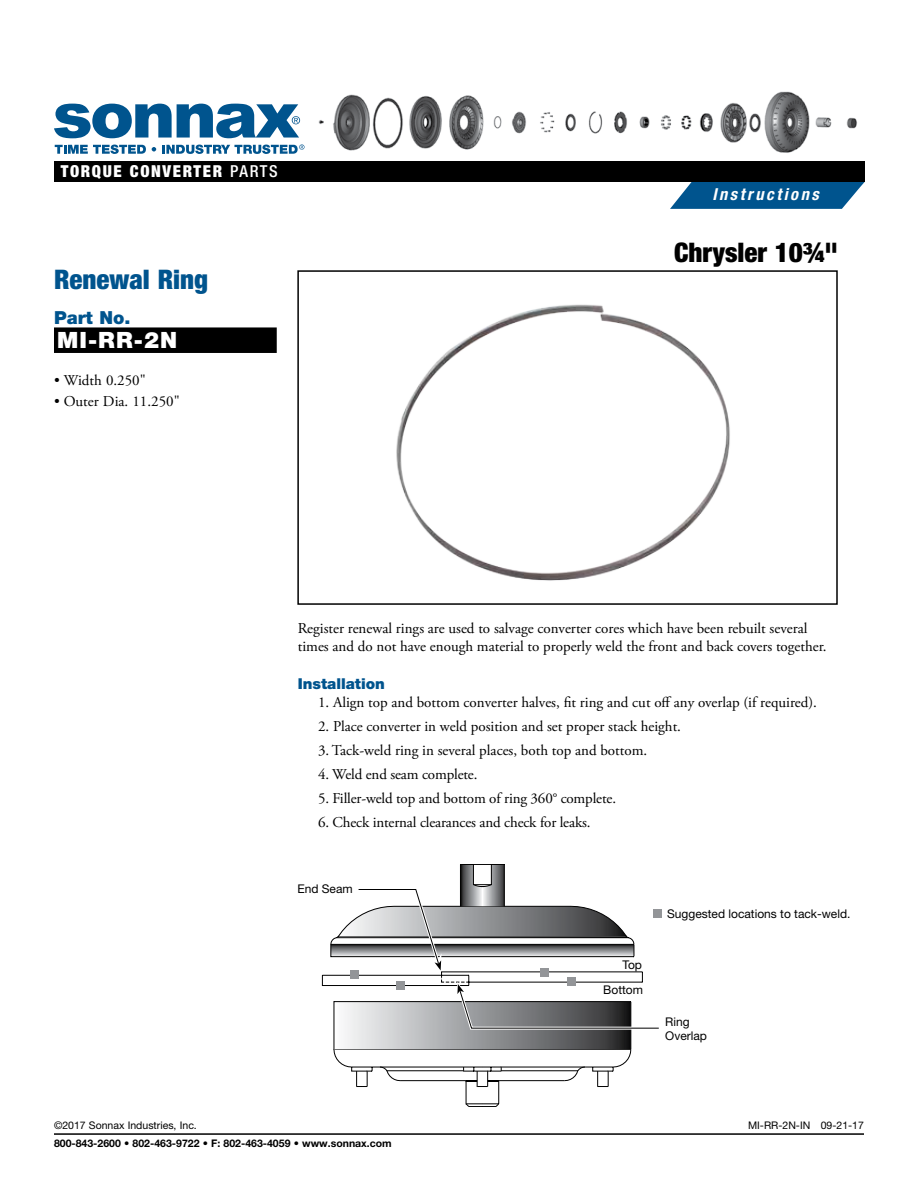
<style>
.page{position:relative;width:918px;height:1188px;background:#fff}
.page>*{position:absolute;margin:0;border:0;box-sizing:border-box;transform-origin:0 0}
.t1{font:900 condensed 27px "Helvetica Neue LT Std";color:#000}
.t2{font:900 condensed 27px "Helvetica Neue LT Std";color:#00548e}
.t3{font:900 22.5px "Helvetica Neue LT Std";color:#fff}
.t4{font:900 18px "Helvetica Neue LT Std";color:#00548e}
.t5{font:900 condensed 16.5px "Helvetica Neue LT Std";letter-spacing:.1em;color:#fff}
.t6{font:italic 700 condensed 16.5px "Helvetica Neue LT Std";letter-spacing:.155em;color:#fff}
.t7{font:15px/18px "Adobe Garamond Pro";color:#000}
.t8{font:900 15px "Helvetica Neue LT Std";color:#00548e}
.t9{font:12px/14.4px "Helvetica Neue LT Std";color:#000}
.t10{font:700 10.5px "Helvetica Neue LT Std";color:#000}
.t11{font:10.5px "Helvetica Neue LT Std";color:#000}
.s1{font-weight:500}
</style>
<div class="page">
<img style="left:396px;top:304px;width:334px;height:277px">
<div style="left:297px;top:270px;width:541px;height:335px;border:2px solid #000"></div>
<div style="left:54px;top:327px;width:223px;height:26px;background:#000"></div>
<svg style="left:322px;top:970px;width:321px;height:16px"></svg>
<div style="left:653px;top:909px;width:9px;height:9px;background:#939598"></div>
<svg style="left:330px;top:864px;width:305px;height:106px"></svg>
<div style="left:540px;top:968px;width:9px;height:8px;background:#939598"></div>
<div style="left:567px;top:977px;width:9px;height:9px;background:#939598"></div>
<div style="left:350px;top:970px;width:8px;height:9px;background:#939598"></div>
<div style="left:396px;top:981px;width:9px;height:9px;background:#939598"></div>
<svg style="left:333px;top:982px;width:326px;height:125px"></svg>
<hr style="left:54px;top:1133px;width:810px;height:2px;background:#000">
<img style="left:318px;top:91px;width:539px;height:62px">
<svg style="left:670px;top:182px;width:195px;height:27px"></svg>
<div style="left:54px;top:161px;width:811px;height:21px;background:#000"></div>
<svg style="left:55px;top:145px;width:91px;height:9px"></svg>
<svg style="left:152px;top:147px;width:4px;height:4px"></svg>
<svg style="left:162px;top:144px;width:142px;height:10px"></svg>
<svg style="left:54px;top:104px;width:246px;height:34px"></svg>
<p class="t5" style="left:61px;top:161px;width:219px">TORQUE CONVERTER <span class="s1">PARTS</span></p>
<h1 class="t2" style="left:54px;top:263px;width:156px">Renewal Ring</h1>
<p class="t4" style="left:54px;top:307px;width:78px">Part No.</p>
<h2 class="t3" style="left:57px;top:327px;width:122px">MI-RR-2N</h2>
<p class="t7" style="left:54px;top:372px;width:93px">• Width 0.250"</p>
<p class="t7" style="left:54px;top:393px;width:127px">• Outer Dia. 11.250"</p>
<p class="t6" style="left:712px;top:185px;width:108px">Instructions</p>
<h1 class="t1" style="left:674px;top:236px;width:165px">Chrysler 10¾"</h1>
<p class="t7" style="left:298px;top:620px;width:530px">Register renewal rings are used to salvage converter cores which have been rebuilt several times and do not have enough material to properly weld the front and back covers together.</p>
<p class="t8" style="left:298px;top:675px;width:89px">Installation</p>
<p class="t7" style="left:318px;top:694px;width:500px">1. Align top and bottom converter halves, fit ring and cut off any overlap (if required).</p>
<p class="t7" style="left:318px;top:718px;width:365px">2. Place converter in weld position and set proper stack height.</p>
<p class="t7" style="left:318px;top:742px;width:331px">3. Tack-weld ring in several places, both top and bottom.</p>
<p class="t7" style="left:318px;top:766px;width:161px">4. Weld end seam complete.</p>
<p class="t7" style="left:318px;top:790px;width:300px">5. Filler-weld top and bottom of ring 360° complete.</p>
<p class="t7" style="left:318px;top:814px;width:274px">6. Check internal clearances and check for leaks.</p>
<p class="t9" style="left:297px;top:881px;width:57px">End Seam</p>
<p class="t9" style="left:603px;top:952px;width:41px;line-height:25.3px;text-align:right">Top<br>Bottom</p>
<p class="t9" style="left:667px;top:906px;width:185px">Suggested locations to tack-weld.</p>
<p class="t9" style="left:665px;top:1014px;width:43px">Ring<br>Overlap</p>
<p class="t11" style="left:54px;top:1119px;width:144px">©2017 Sonnax Industries, Inc.</p>
<p class="t11" style="left:748px;top:1119px;width:117px">MI-RR-2N-IN 09-21-17</p>
<p class="t10" style="left:54px;top:1137px;width:339px">800-843-2600 • 802-463-9722 • F: 802-463-4059 • www.sonnax.com</p>
</div>
